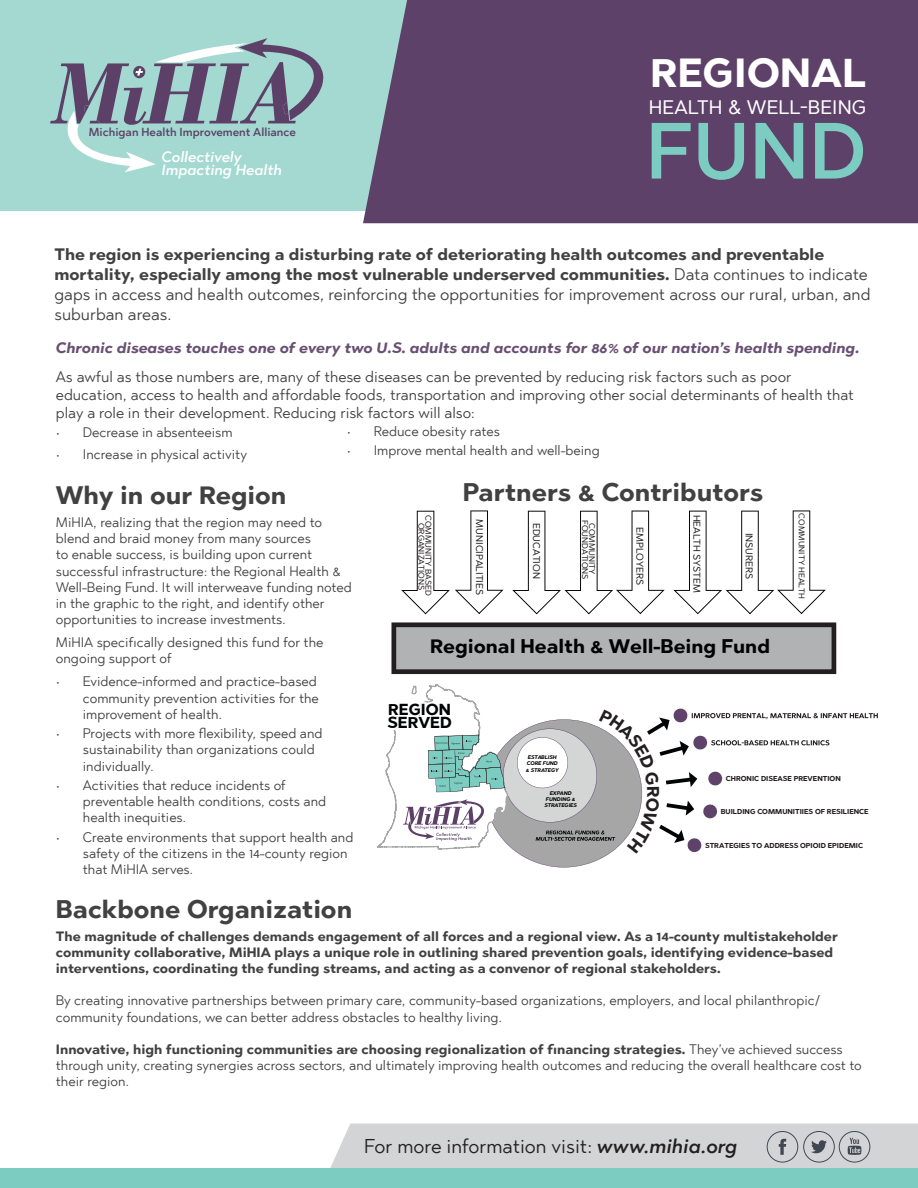
<style>
.page{position:relative;width:918px;height:1188px;background:#fff}
.page>*{position:absolute;margin:0;border:0;box-sizing:border-box;transform-origin:0 0}
.t1{font:500 79.5px "Abrade";color:#7cccc2}
.t2{font:700 40.5px "Abrade";letter-spacing:.01em;color:#fff}
.t3{font:700 25.5px "Abrade";color:#414142}
.t4{font:700 19.8px "Abrade";color:#020304}
.t5{font:19.5px "Abrade";color:#231f20}
.t6{font:19.5px "Abrade";letter-spacing:.01em;color:#fff}
.t7{font:700 16.5px/19.8px "Abrade";color:#414142}
.t8{font:700 15.9px/13.8px "Abrade";color:#020304}
.t9{font:15px/18px "Abrade";color:#414142}
.t10{font:italic 700 15px "Abrade";color:#695073}
.t11{font:italic 500 14.55px/13.8px "Abrade";color:#fff}
.t12{font:13.5px/16.2px "Abrade";color:#414142}
.t13{font:700 13.5px/16.2px "Abrade";color:#414142}
.t14{font:500 11.4px "Abrade";color:#5d4068}
.t15{font:9.75px "Abrade";color:#231f20}
.t16{font:8.25px/7.2px "Abrade";color:#231f20;text-align:center}
.t17{font:700 7.2px "Abrade";color:#231f20}
.t18{font:italic 700 5.25px/6.3px "Abrade";color:#020304;text-align:center}
.s1{font-weight:400}
.s2{font-weight:700}
.s3{font-weight:500;font-style:italic}
</style>
<div class="page">
<div style="left:0;top:0;width:540px;height:210px;background:#a3d9d1"></div>
<div style="left:363px;top:0;width:555px;height:223px;background:#5d4168"></div>
<svg style="left:321px;top:1124px;width:597px;height:45px;background:#ced2d3"></svg>
<div style="left:0;top:1169px;width:918px;height:19px;background:#7cccc2"></div>
<svg style="left:50px;top:38px;width:273px;height:134px"></svg>
<svg style="left:673px;top:510px;width:153px;height:104px"></svg>
<svg style="left:391px;top:622px;width:445px;height:52px;background:#969798"></svg>
<svg style="left:512px;top:511px;width:153px;height:103px"></svg>
<svg style="left:401px;top:510px;width:103px;height:104px"></svg>
<svg style="left:377px;top:684px;width:501px;height:184px"></svg>
<p class="t14" style="left:89px;top:125px;width:208px">Michigan Health Improvement Alliance</p>
<p class="t11" style="left:162px;top:149px;width:122px">Collectively<br>Impacting Health</p>
<p class="t2" style="left:650px;top:46px;width:218px">REGIONAL</p>
<p class="t6" style="left:649px;top:94px;width:219px">HEALTH &amp; WELL-BEING</p>
<p class="t1" style="left:646px;top:98px;width:222px">FUND</p>
<p class="t7" style="left:54px;top:244px;width:818px">The region is experiencing a disturbing rate of deteriorating health outcomes and preventable mortality, especially among the most vulnerable underserved communities. <span class="s1">Data continues to indicate gaps in access and health outcomes, reinforcing the opportunities for improvement across our rural, urban, and suburban areas.</span></p>
<p class="t10" style="left:56px;top:338px;width:805px">Chronic diseases touches one of every two U.S. adults and accounts for 86% of our nation’s health spending.</p>
<p class="t9" style="left:56px;top:367px;width:800px">As awful as those numbers are, many of these diseases can be prevented by reducing risk factors such as poor education, access to health and affordable foods, transportation and improving other social determinants of health that play a role in their development. Reducing risk factors will also:</p>
<p class="t12" style="left:56px;top:424px;width:178px">• Decrease in absenteeism</p>
<p class="t12" style="left:56px;top:445px;width:193px">• Increase in physical activity</p>
<p class="t3" style="left:56px;top:478px;width:232px">Why in our Region</p>
<p class="t12" style="left:56px;top:514px;width:297px">MiHIA, realizing that the region may need to blend and braid money from many sources<br>to enable success, is building upon current successful infrastructure: the Regional Health &amp; Well-Being Fund. It will interweave funding noted in the graphic to the right, and identify other opportunities to increase investments.</p>
<p class="t12" style="left:56px;top:634px;width:269px">MiHIA specifically designed this fund for the ongoing support of</p>
<p class="t12" style="left:83px;top:673px;width:238px;text-indent:-27px">• Evidence-informed and practice-based community prevention activities for the improvement of health.</p>
<p class="t12" style="left:83px;top:725px;width:241px;text-indent:-27px">• Projects with more flexibility, speed and sustainability than organizations could individually.</p>
<p class="t12" style="left:83px;top:777px;width:245px;text-indent:-27px">• Activities that reduce incidents of preventable health conditions, costs and health inequities.</p>
<p class="t12" style="left:83px;top:829px;width:272px;text-indent:-27px">• Create environments that support health and safety of the citizens in the 14-county region that MiHIA serves.</p>
<p class="t3" style="left:56px;top:892px;width:298px">Backbone Organization</p>
<p class="t13" style="left:56px;top:928px;width:784px">The magnitude of challenges demands engagement of all forces and a regional view. As a 14-county multistakeholder community collaborative, MiHIA plays a unique role in outlining shared prevention goals, identifying evidence-based interventions, coordinating the funding streams, and acting as a convenor of regional stakeholders.</p>
<p class="t12" style="left:56px;top:992px;width:766px">By creating innovative partnerships between primary care, community-based organizations, employers, and local philanthropic/ community foundations, we can better address obstacles to healthy living.</p>
<p class="t12" style="left:56px;top:1041px;width:807px"><span class="s2">Innovative, high functioning communities are choosing regionalization of financing strategies.</span> They’ve achieved success through unity, creating synergies across sectors, and ultimately improving health outcomes and reducing the overall healthcare cost to their region.</p>
<p class="t12" style="left:347px;top:423px;width:155px">• Reduce obesity rates</p>
<p class="t12" style="left:347px;top:442px;width:255px">• Improve mental health and well-being</p>
<p class="t3" style="left:463px;top:475px;width:302px">Partners &amp; Contributors</p>
<p class="t16" style="left:805px;top:513px;width:87px;rotate:90deg">COMMUNITY HEALTH</p>
<p class="t15" style="left:703px;top:515px;width:80px;rotate:90deg">HEALTH SYSTEM</p>
<p class="t16" style="left:432px;top:515px;width:82px;rotate:90deg">COMMUNITY BASED<br>ORGANIZATIONS</p>
<p class="t15" style="left:486px;top:519px;width:77px;rotate:90deg">MUNICIPALITIES</p>
<p class="t15" style="left:543px;top:523px;width:57px;rotate:90deg">EDUCATION</p>
<p class="t16" style="left:589px;top:520px;width:61px;rotate:90deg">FOUNDATIONS</p>
<p class="t16" style="left:596px;top:523px;width:53px;rotate:90deg">COMMUNITY</p>
<p class="t15" style="left:646px;top:527px;width:59px;rotate:90deg">EMPLOYERS</p>
<p class="t15" style="left:756px;top:533px;width:48px;rotate:90deg">INSURERS</p>
<h3 class="t4" style="left:430px;top:633px;width:342px">Regional Health &amp; Well-Being Fund</h3>
<p class="t8" style="left:388px;top:702px;width:66px">REGION<br>SERVED</p>
<p class="t18" style="left:526px;top:754px;width:34px">ESTABLISH<br>CORE FUND &amp; STRATEGY</p>
<p class="t18" style="left:544px;top:789px;width:34px">EXPAND<br>FUNDING &amp;<br>STRATEGIES</p>
<p class="t17" style="left:726px;top:774px;width:116px">CHRONIC DISEASE PREVENTION</p>
<p class="t17" style="left:721px;top:807px;width:149px">BUILDING COMMUNITIIES OF RESILIENCE</p>
<p class="t17" style="left:705px;top:841px;width:159px">STRATEGIES TO ADDRESS OPIOID EPIDEMIC</p>
<p class="t5" style="left:364px;top:1133px;width:375px">For more information visit: <span class="s3">www.mihia.org</span></p>
</div>
